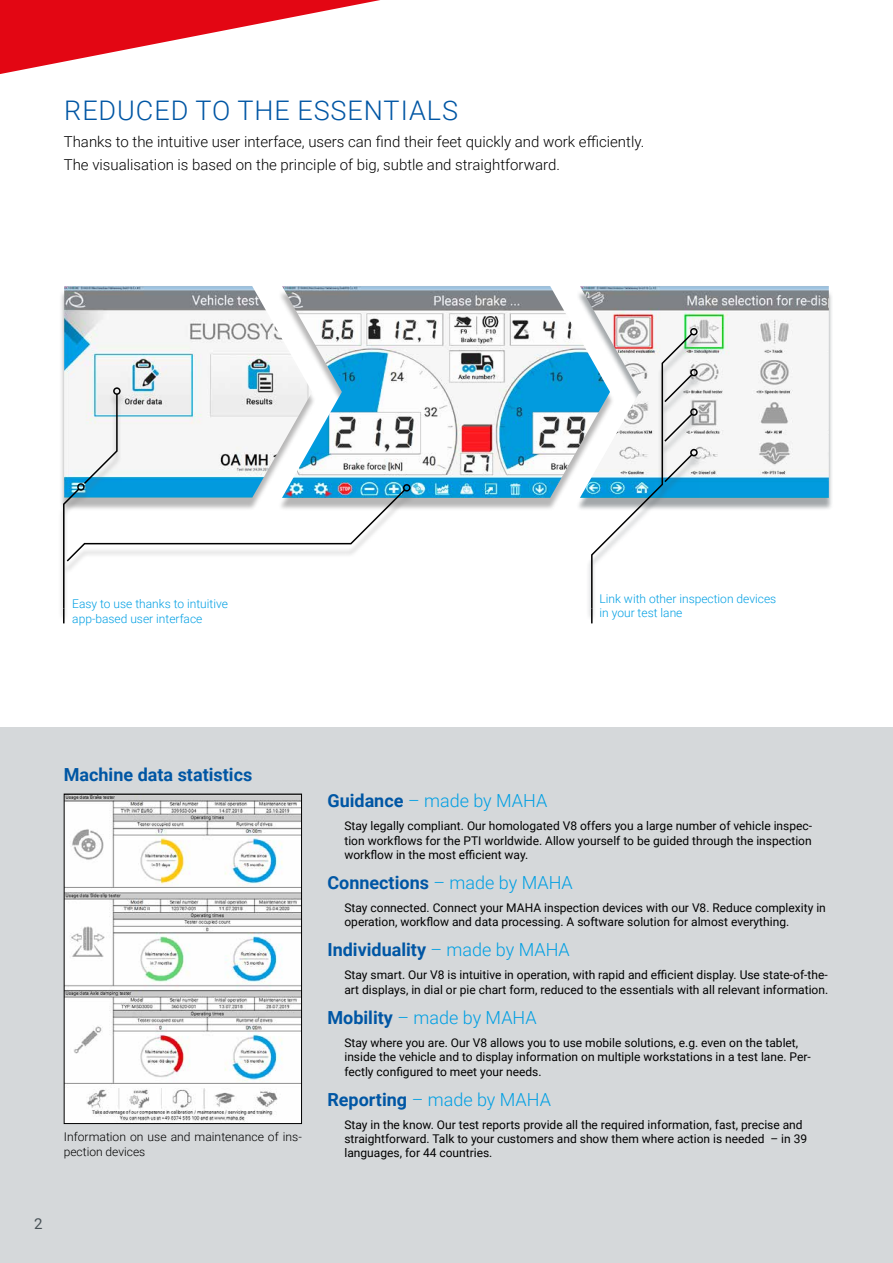
<style>
.page{position:relative;width:893px;height:1263px;background:#fff}
.page>*{position:absolute;margin:0;border:0;box-sizing:border-box;transform-origin:0 0}
.t1{font:300 27px "Roboto";letter-spacing:.035em;color:#0056a4}
.t2{font:700 18px "Roboto";color:#0056a4}
.t3{font:300 18px "Roboto";color:#009fe3}
.t4{font:300 15px/22.5px "Roboto";color:#000}
.t5{font:15px "Roboto";color:#485156}
.t6{font:12px/14.4px "Roboto";color:#000}
.t7{font:300 12px/14.4px "Roboto";color:#009fe3}
.t8{font:300 12px/14.4px "Roboto";color:#000}
.s1{font-weight:700;color:#0056a4}
.s2{font-weight:300;color:#009fe3}
</style>
<div class="page">
<svg style="left:0;top:0;width:380px;height:74px"></svg>
<div style="left:0;top:727px;width:893px;height:536px;background:#d5d8da"></div>
<img style="left:64px;top:286px;width:214px;height:107px">
<img style="left:66px;top:796px;width:234px;height:326px">
<div style="left:64px;top:794px;width:238px;height:330px;border:1px solid #000"></div>
<div style="left:278px;top:290px;width:336px;height:221px;background:#706f6f;opacity:.5"></div>
<img style="left:282px;top:286px;width:294px;height:212px">
<div style="left:576px;top:290px;width:257px;height:221px;background:#485156;opacity:.5"></div>
<img style="left:580px;top:286px;width:249px;height:212px">
<div style="left:58px;top:488px;width:31px;height:133px;background:#f6f6f6"></div>
<div style="left:113px;top:387px;width:8px;height:8px;border:2px solid #000;border-radius:50%"></div>
<div style="left:63px;top:488px;width:352px;height:86px;background:#706f6f;opacity:.5"></div>
<div style="left:403px;top:484px;width:7px;height:8px;border:2px solid #000;border-radius:50%"></div>
<div style="left:586px;top:332px;width:116px;height:289px;background:#485156;opacity:.5"></div>
<div style="left:690px;top:328px;width:8px;height:7px;border:2px solid #000;border-radius:50%"></div>
<div style="left:660px;top:373px;width:42px;height:42px;background:#485156;opacity:.5"></div>
<div style="left:690px;top:369px;width:8px;height:7px;border:2px solid #000;border-radius:50%"></div>
<div style="left:660px;top:413px;width:42px;height:41px;background:#485156;opacity:.5"></div>
<div style="left:690px;top:408px;width:8px;height:8px;border:2px solid #000;border-radius:50%"></div>
<div style="left:660px;top:453px;width:42px;height:42px;background:#485156;opacity:.5"></div>
<div style="left:690px;top:449px;width:8px;height:7px;border:2px solid #000;border-radius:50%"></div>
<svg style="left:62px;top:393px;width:345px;height:230px"></svg>
<svg style="left:590px;top:332px;width:104px;height:291px"></svg>
<h1 class="t1" style="left:64px;top:92px;width:395px">REDUCED TO THE ESSENTIALS</h1>
<p class="t4" style="left:64px;top:130px;width:582px">Thanks to the intuitive user interface, users can find their feet quickly and work efficiently.<br>The visualisation is based on the principle of big, subtle and straightforward.</p>
<p class="t7" style="left:72px;top:596px;width:157px">Easy to use thanks to intuitive app-based user interface</p>
<p class="t7" style="left:600px;top:591px;width:178px">Link with other inspection devices in your test lane</p>
<h2 class="t2" style="left:64px;top:762px;width:190px">Machine data statistics</h2>
<p class="t8" style="left:64px;top:1129px;width:240px">Information on use and maintenance of ins&shy;pection devices</p>
<p class="t5" style="left:34px;top:1213px;width:10px">2</p>
<h2 class="t3" style="left:327px;top:788px;width:221px"><span class="s1">Guidance</span> – made by MAHA</h2>
<p class="t6" style="left:344px;top:818px;width:469px;text-align:justify">Stay legally compliant. Our homologated V8 offers you a large number of vehicle inspec&shy;tion workflows for the PTI worldwide. Allow yourself to be guided through the inspection workflow in the most efficient way.</p>
<h2 class="t2" style="left:327px;top:870px;width:247px">Connections <span class="s2">– made by MAHA</span></h2>
<p class="t6" style="left:344px;top:900px;width:483px">Stay connected. Connect your MAHA inspection devices with our V8. Reduce complexity in operation, workflow and data processing. A software solution for almost everything.</p>
<h2 class="t2" style="left:327px;top:937px;width:244px">Individuality <span class="s2">– made by MAHA</span></h2>
<p class="t6" style="left:344px;top:967px;width:485px">Stay smart. Our V8 is intuitive in operation, with rapid and efficient display. Use state-of-the&shy;art displays, in dial or pie chart form, reduced to the essentials with all relevant information.</p>
<h2 class="t3" style="left:327px;top:1005px;width:211px"><span class="s1">Mobility</span> – made by MAHA</h2>
<p class="t6" style="left:344px;top:1035px;width:468px">Stay where you are. Our V8 allows you to use mobile solutions, e.g. even on the tablet, inside the vehicle and to display information on multiple workstations in a test lane. Per&shy;fectly configured to meet your needs.</p>
<h2 class="t3" style="left:327px;top:1087px;width:225px"><span class="s1">Reporting</span> – made by MAHA</h2>
<p class="t6" style="left:344px;top:1117px;width:464px">Stay in the know. Our test reports provide all the required information, fast, precise and straightforward. Talk to your customers and show them where action is needed – in 39 languages, for 44 countries.</p>
</div>
